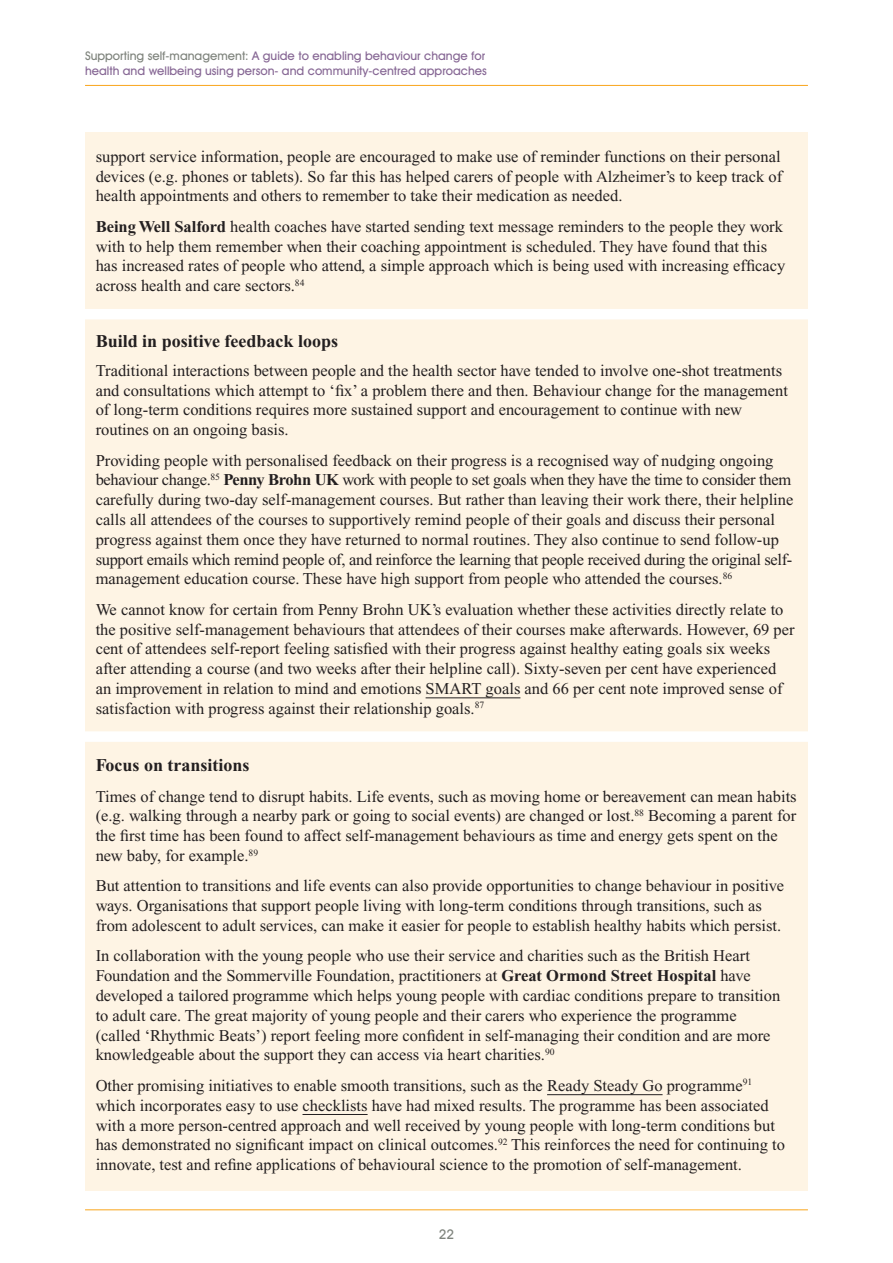
<style>
.page{position:relative;width:893px;height:1263px;background:#fff}
.page>*{position:absolute;margin:0;border:0;box-sizing:border-box;transform-origin:0 0}
.t1{font:700 18px "Times New Roman";color:#231f20}
.t2{font:16.5px/19.8px "Times New Roman";color:#231f20}
.t3{font:500 13.5px "Avant Garde IT Cby BT";color:#7f847d}
.t4{font:500 12px/15px "Avant Garde IT Cby BT";color:#876895}
.s1{color:#7f847d}
.s2{font-weight:700}
</style>
<div class="page">
<hr style="left:85px;top:1209px;width:723px;height:1px;background:#f9a51b">
<hr style="left:85px;top:85px;width:723px;height:1px;background:#f9a51b">
<div style="left:85px;top:132px;width:723px;height:1059px;background:#fef4e4"></div>
<hr style="left:426px;top:697px;width:94px;height:1px;background:#231f20">
<hr style="left:547px;top:1094px;width:116px;height:1px;background:#231f20">
<hr style="left:302px;top:1114px;width:66px;height:1px;background:#231f20">
<div style="left:64px;top:309px;width:765px;height:10px;background:#fff"></div>
<div style="left:64px;top:731px;width:765px;height:11px;background:#fff"></div>
<p class="t4" style="left:85px;top:48px;width:403px"><span class="s1">Supporting self-management:</span> A guide to enabling behaviour change for health and wellbeing using person- and community-centred approaches</p>
<p class="t2" style="left:96px;top:146px;width:688px;text-align:justify">support service information, people are encouraged to make use of reminder functions on their personal devices (e.g. phones or tablets). So far this has helped carers of people with Alzheimer’s to keep track of health appointments and others to remember to take their medication as needed.</p>
<p class="t2" style="left:96px;top:216px;width:691px"><span class="s2">Being Well Salford</span> health coaches have started sending text message reminders to the people they work with to help them remember when their coaching appointment is scheduled. They have found that this has increased rates of people who attend, a simple approach which is being used with increasing efficacy across health and care sectors.<sup>84</sup></p>
<p class="t1" style="left:96px;top:331px;width:244px">Build in positive feedback loops</p>
<p class="t2" style="left:96px;top:360px;width:694px">Traditional interactions between people and the health sector have tended to involve one-shot treatments and consultations which attempt to ‘fix’ a problem there and then. Behaviour change for the management of long-term conditions requires more sustained support and encouragement to continue with new routines on an ongoing basis.</p>
<p class="t2" style="left:96px;top:450px;width:699px">Providing people with personalised feedback on their progress is a recognised way of nudging ongoing behaviour change.<sup>85</sup> <span class="s2">Penny Brohn UK</span> work with people to set goals when they have the time to consider them carefully during two-day self-management courses. But rather than leaving their work there, their helpline calls all attendees of the courses to supportively remind people of their goals and discuss their personal progress against them once they have returned to normal routines. They also continue to send follow-up support emails which remind people of, and reinforce the learning that people received during the original self&shy;management education course. These have high support from people who attended the courses.<sup>86</sup></p>
<p class="t2" style="left:96px;top:599px;width:700px">We cannot know for certain from Penny Brohn UK’s evaluation whether these activities directly relate to the positive self-management behaviours that attendees of their courses make afterwards. However, 69 per cent of attendees self-report feeling satisfied with their progress against healthy eating goals six weeks after attending a course (and two weeks after their helpline call). Sixty-seven per cent have experienced an improvement in relation to mind and emotions SMART goals and 66 per cent note improved sense of satisfaction with progress against their relationship goals.<sup>87</sup></p>
<p class="t1" style="left:96px;top:755px;width:155px">Focus on transitions</p>
<p class="t2" style="left:96px;top:786px;width:702px">Times of change tend to disrupt habits. Life events, such as moving home or bereavement can mean habits (e.g. walking through a nearby park or going to social events) are changed or lost.<sup>88</sup> Becoming a parent for the first time has been found to affect self-management behaviours as time and energy gets spent on the new baby, for example.<sup>89</sup></p>
<p class="t2" style="left:96px;top:876px;width:690px">But attention to transitions and life events can also provide opportunities to change behaviour in positive ways. Organisations that support people living with long-term conditions through transitions, such as from adolescent to adult services, can make it easier for people to establish healthy habits which persist.</p>
<p class="t2" style="left:96px;top:946px;width:686px">In collaboration with the young people who use their service and charities such as the British Heart Foundation and the Sommerville Foundation, practitioners at <span class="s2">Great Ormond Street Hospital</span> have developed a tailored programme which helps young people with cardiac conditions prepare to transition to adult care. The great majority of young people and their carers who experience the programme (called ‘Rhythmic Beats’) report feeling more confident in self-managing their condition and are more knowledgeable about the support they can access via heart charities.<sup>90</sup></p>
<p class="t2" style="left:96px;top:1075px;width:691px">Other promising initiatives to enable smooth transitions, such as the Ready Steady Go programme<sup>91 </sup>which incorporates easy to use checklists have had mixed results. The programme has been associated with a more person-centred approach and well received by young people with long-term conditions but has demonstrated no significant impact on clinical outcomes.<sup>92</sup> This reinforces the need for continuing to innovate, test and refine applications of behavioural science to the promotion of self-management.</p>
<p class="t3" style="left:439px;top:1226px;width:17px">22</p>
</div>
